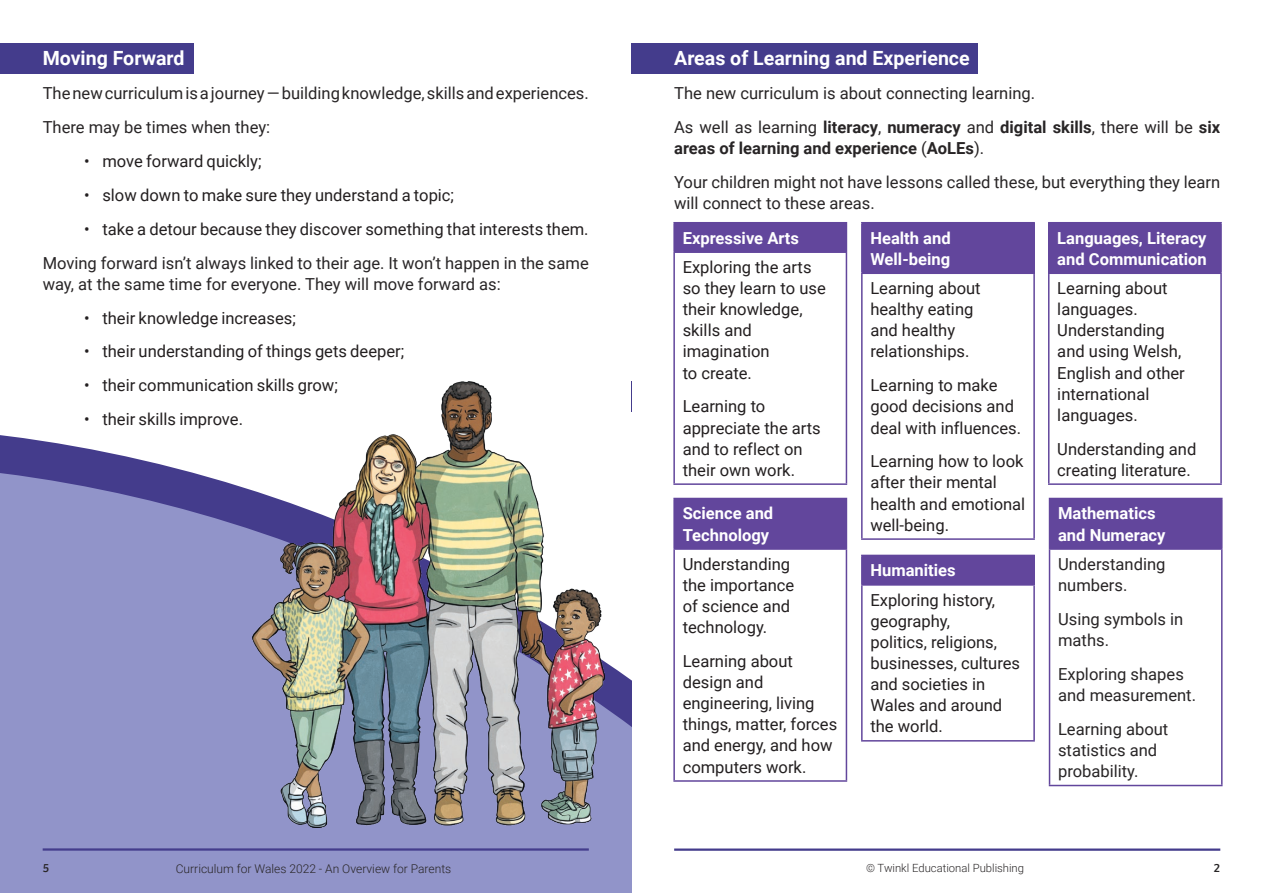
<style>
.page{position:relative;width:1263px;height:893px;background:#fff}
.page>*{position:absolute;margin:0;border:0;box-sizing:border-box;transform-origin:0 0}
.t1{font:700 19.5px "Roboto";color:#fff}
.t2{font:16.5px/21.1px "Roboto";color:#231f20}
.t3{font:16.5px/21.1px "Roboto";color:#282526}
.t4{font:700 16.5px/21.1px "Roboto";color:#fff}
.t5{font:300 12px "Roboto";color:#282526}
.t6{font:600 12px "Twinkl";color:#282526}
.t7{font:300 11.25px "Roboto";color:#282526}
.s1{color:#231f20}
.s2{font-weight:700}
.s3{font-weight:700;color:#fff}
</style>
<div class="page">
<svg style="left:0;top:435px;width:631px;height:458px;background:#9496c8"></svg>
<div style="left:0;top:43px;width:193px;height:31px;background:#443c8c"></div>
<hr style="left:631px;top:381px;width:1px;height:31px;background:#443c8c">
<img style="left:252px;top:381px;width:352px;height:447px">
<hr style="left:43px;top:848px;width:546px;height:3px;background:#443c8c">
<div style="left:674px;top:223px;width:172px;height:29px;background:#62469c"></div>
<hr style="left:673px;top:222px;width:174px;height:1px;background:#62469c">
<hr style="left:673px;top:223px;width:2px;height:28px;background:#62469c">
<svg style="left:846px;top:223px;width:1px;height:28px"></svg>
<hr style="left:673px;top:251px;width:174px;height:2px;background:#62469c">
<hr style="left:673px;top:253px;width:2px;height:230px;background:#62469c">
<hr style="left:846px;top:253px;width:1px;height:230px;background:#62469c">
<hr style="left:673px;top:483px;width:174px;height:2px;background:#62469c">
<div style="left:862px;top:555px;width:172px;height:30px;background:#62469c"></div>
<hr style="left:861px;top:555px;width:174px;height:1px;background:#62469c">
<svg style="left:861px;top:556px;width:1px;height:28px"></svg>
<hr style="left:1033px;top:556px;width:2px;height:28px;background:#62469c">
<hr style="left:861px;top:584px;width:174px;height:2px;background:#62469c">
<hr style="left:861px;top:586px;width:1px;height:154px;background:#62469c">
<hr style="left:1033px;top:586px;width:2px;height:154px;background:#62469c">
<hr style="left:861px;top:740px;width:174px;height:2px;background:#62469c">
<div style="left:674px;top:498px;width:172px;height:51px;background:#62469c"></div>
<hr style="left:673px;top:498px;width:174px;height:1px;background:#62469c">
<hr style="left:673px;top:499px;width:2px;height:49px;background:#62469c">
<hr style="left:846px;top:499px;width:1px;height:49px;background:#62469c">
<hr style="left:673px;top:548px;width:174px;height:2px;background:#62469c">
<hr style="left:673px;top:550px;width:2px;height:230px;background:#62469c">
<hr style="left:846px;top:550px;width:1px;height:230px;background:#62469c">
<hr style="left:673px;top:780px;width:174px;height:2px;background:#62469c">
<div style="left:1049px;top:498px;width:173px;height:51px;background:#62469c"></div>
<hr style="left:1049px;top:548px;width:173px;height:2px;background:#62469c">
<hr style="left:1049px;top:550px;width:1px;height:235px;background:#62469c">
<hr style="left:1221px;top:550px;width:1px;height:235px;background:#62469c">
<hr style="left:1049px;top:785px;width:173px;height:1px;background:#62469c">
<div style="left:1049px;top:223px;width:172px;height:50px;background:#62469c"></div>
<hr style="left:1048px;top:222px;width:174px;height:1px;background:#62469c">
<hr style="left:1048px;top:223px;width:1px;height:50px;background:#62469c">
<hr style="left:1220px;top:223px;width:2px;height:50px;background:#62469c">
<hr style="left:1048px;top:273px;width:174px;height:1px;background:#62469c">
<hr style="left:1048px;top:274px;width:1px;height:209px;background:#62469c">
<hr style="left:1220px;top:274px;width:2px;height:209px;background:#62469c">
<hr style="left:1048px;top:483px;width:174px;height:2px;background:#62469c">
<div style="left:862px;top:223px;width:172px;height:50px;background:#62469c"></div>
<hr style="left:861px;top:222px;width:174px;height:1px;background:#62469c">
<hr style="left:861px;top:223px;width:1px;height:50px;background:#62469c">
<hr style="left:1033px;top:223px;width:2px;height:50px;background:#62469c">
<hr style="left:861px;top:273px;width:174px;height:1px;background:#62469c">
<hr style="left:861px;top:274px;width:1px;height:264px;background:#62469c">
<hr style="left:1033px;top:274px;width:2px;height:264px;background:#62469c">
<hr style="left:861px;top:538px;width:174px;height:2px;background:#62469c">
<div style="left:631px;top:43px;width:347px;height:31px;background:#443c8c"></div>
<hr style="left:674px;top:848px;width:546px;height:3px;background:#443c8c">
<p class="t1" style="left:43px;top:45px;width:143px">Moving Forward</p>
<p class="t1" style="left:674px;top:45px;width:297px">Areas of Learning and Experience</p>
<p class="t3" style="left:43px;top:76px;width:548px;line-height:33.9px">The new curriculum is a journey — building knowledge, skills and experiences.<br>There may be times when they:</p>
<p class="t2" style="left:84px;top:150px;width:179px">• move forward quickly;</p>
<p class="t2" style="left:84px;top:184px;width:372px">• slow down to make sure they understand a topic;</p>
<p class="t3" style="left:43px;top:211px;width:548px;line-height:33.9px;text-align:right"><span class="s1">• take a detour because they discover something that interests them.<br></span>Moving forward isn’t always linked to their age. It won’t happen in the same</p>
<p class="t3" style="left:43px;top:273px;width:460px">way, at the same time for everyone. They will move forward as:</p>
<p class="t2" style="left:84px;top:306px;width:213px">• their knowledge increases;</p>
<p class="t2" style="left:84px;top:340px;width:322px">• their understanding of things gets deeper;</p>
<p class="t2" style="left:84px;top:374px;width:255px">• their communication skills grow;</p>
<p class="t2" style="left:84px;top:408px;width:160px">• their skills improve.</p>
<p class="t3" style="left:674px;top:76px;width:548px;line-height:33.9px">The new curriculum is about connecting learning.<br>As well as learning <span class="s2">literacy</span>, <span class="s2">numeracy</span> and <span class="s2">digital skills</span>, there will be <span class="s2">six</span></p>
<p class="t3" style="left:674px;top:131px;width:548px;line-height:33.9px"><span class="s2">areas of learning and experience</span> (<span class="s2">AoLEs</span>).<br>Your children might not have lessons called these, but everything they learn</p>
<p class="t3" style="left:683px;top:185px;width:194px;line-height:34.5px;text-indent:-9px">will connect to these areas.<br><span class="s3">Expressive Arts</span></p>
<p class="t2" style="left:683px;top:256px;width:145px">Exploring the arts so they learn to use their knowledge, skills and imagination<br>to create.</p>
<p class="t2" style="left:683px;top:395px;width:140px">Learning to appreciate the arts and to reflect on their own work.</p>
<p class="t4" style="left:870px;top:227px;width:82px">Health and<br>Well-being</p>
<p class="t2" style="left:870px;top:277px;width:112px">Learning about healthy eating and healthy relationships.</p>
<p class="t2" style="left:870px;top:374px;width:152px">Learning to make good decisions and deal with influences.</p>
<p class="t2" style="left:870px;top:450px;width:156px">Learning how to look after their mental health and emotional well-being.</p>
<p class="t4" style="left:1057px;top:227px;width:151px">Languages, Literacy and Communication</p>
<p class="t2" style="left:1057px;top:277px;width:129px">Learning about languages.<br>Understanding and using Welsh,<br>English and other international languages.</p>
<p class="t2" style="left:1057px;top:437px;width:141px">Understanding and creating literature.</p>
<p class="t4" style="left:683px;top:502px;width:92px">Science and<br>Technology</p>
<p class="t2" style="left:683px;top:553px;width:113px">Understanding the importance of science and technology.</p>
<p class="t2" style="left:683px;top:650px;width:156px">Learning about design and engineering, living things, matter, forces and energy, and how computers work.</p>
<p class="t4" style="left:1058px;top:502px;width:109px">Mathematics and Numeracy</p>
<p class="t3" style="left:1058px;top:553px;width:109px">Understanding numbers.</p>
<p class="t3" style="left:1058px;top:608px;width:127px">Using symbols in maths.</p>
<p class="t3" style="left:1058px;top:663px;width:139px">Exploring shapes and measurement.</p>
<p class="t3" style="left:1058px;top:718px;width:112px">Learning about statistics and probability.</p>
<p class="t2" style="left:870px;top:555px;width:126px;line-height:29.5px"><span class="s3">Humanities<br></span>Exploring history,</p>
<p class="t2" style="left:870px;top:610px;width:151px">geography,<br>politics, religions, businesses, cultures and societies in<br>Wales and around the world.</p>
<p class="t6" style="left:43px;top:859px;width:8px">5</p>
<p class="t5" style="left:176px;top:860px;width:277px">Curriculum for Wales 2022 - An Overview for Parents</p>
<p class="t7" style="left:866px;top:860px;width:160px">© Twinkl Educational Publishing</p>
<p class="t6" style="left:1214px;top:859px;width:8px">2</p>
</div>
